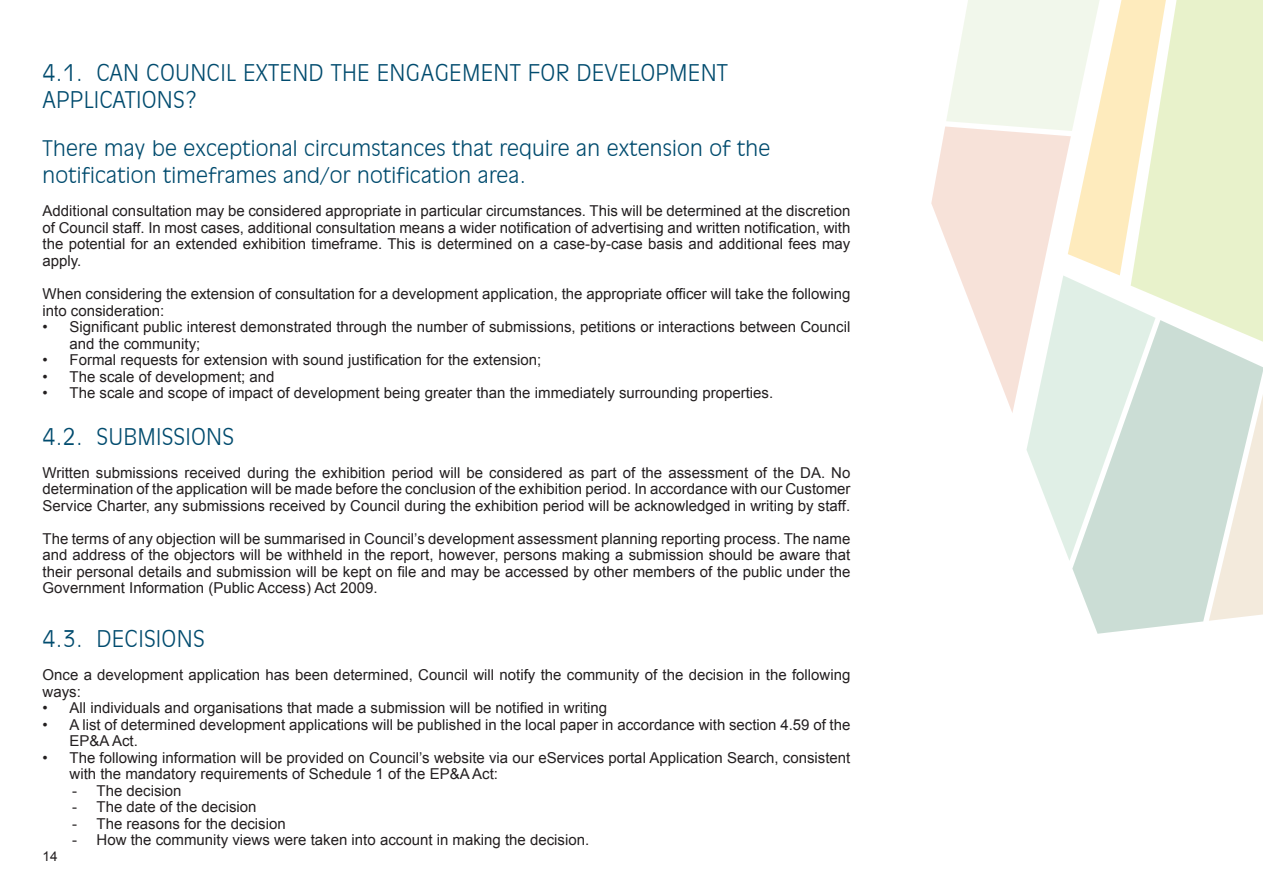
<style>
.page{position:relative;width:1263px;height:893px;background:#fff}
.page>*{position:absolute;margin:0;border:0;box-sizing:border-box;transform-origin:0 0}
.SUB_HEADINGS{font:300 22.5px/27px "Incised 901 BT";letter-spacing:.01em;color:#004b6e}
.SUB_HEADINGS-2{font:300 21px "Incised 901 BT";letter-spacing:.01em;color:#004b6e}
.COPY{font:15px/16.5px "Arial";color:#231f20}
.t1{font:13.5px "Arial";color:#231f20}
</style>
<div class="page">
<svg style="left:1072px;top:342px;width:191px;height:292px;background:#d2e1da"></svg>
<svg style="left:931px;top:0;width:235px;height:561px"></svg>
<svg style="left:1209px;top:394px;width:54px;height:227px;background:#e3e6dc"></svg>
<svg style="left:1131px;top:0;width:132px;height:342px;background:#ecf2d0"></svg>
<p class="SUB_HEADINGS" style="left:43px;top:59px;width:687px">4.1. CAN COUNCIL EXTEND THE ENGAGEMENT FOR DEVELOPMENT<br>APPLICATIONS?</p>
<p class="SUB_HEADINGS-2" style="left:43px;top:136px;width:729px">There may be exceptional circumstances that require an extension of the</p>
<p class="SUB_HEADINGS-2" style="left:43px;top:163px;width:485px">notification timeframes and/or notification area.</p>
<p class="COPY" style="left:43px;top:203px;width:809px;text-align:justify">Additional consultation may be considered appropriate in particular circumstances. This will be determined at the discretion of Council staff. In most cases, additional consultation means a wider notification of advertising and written notification, with the potential for an extended exhibition timeframe. This is determined on a case-by-case basis and additional fees may apply.</p>
<p class="COPY" style="left:43px;top:286px;width:809px">When considering the extension of consultation for a development application, the appropriate officer will take the following into consideration:</p>
<p class="COPY" style="left:70px;top:319px;width:782px;text-indent:-27px">• Significant public interest demonstrated through the number of submissions, petitions or interactions between Council and the community;</p>
<p class="COPY" style="left:43px;top:352px;width:500px">• Formal requests for extension with sound justification for the extension;</p>
<p class="COPY" style="left:43px;top:368px;width:234px">• The scale of development; and</p>
<p class="COPY" style="left:43px;top:385px;width:732px">• The scale and scope of impact of development being greater than the immediately surrounding properties.</p>
<p class="SUB_HEADINGS" style="left:43px;top:423px;width:193px">4.2. SUBMISSIONS</p>
<p class="COPY" style="left:43px;top:464px;width:809px;text-align:justify">Written submissions received during the exhibition period will be considered as part of the assessment of the DA. No determination of the application will be made before the conclusion of the exhibition period. In accordance with our Customer Service Charter, any submissions received by Council during the exhibition period will be acknowledged in writing by staff.</p>
<p class="COPY" style="left:43px;top:530px;width:809px;text-align:justify">The terms of any objection will be summarised in Council’s development assessment planning reporting process. The name and address of the objectors will be withheld in the report, however, persons making a submission should be aware that their personal details and submission will be kept on file and may be accessed by other members of the public under the Government Information (Public Access) Act 2009.</p>
<p class="SUB_HEADINGS" style="left:43px;top:626px;width:164px">4.3. DECISIONS</p>
<p class="COPY" style="left:43px;top:667px;width:809px">Once a development application has been determined, Council will notify the community of the decision in the following ways:</p>
<p class="COPY" style="left:43px;top:700px;width:566px">• All individuals and organisations that made a submission will be notified in writing</p>
<p class="COPY" style="left:70px;top:716px;width:782px;text-indent:-27px">• A list of determined development applications will be published in the local paper in accordance with section 4.59 of the<br>EP&amp;A Act.</p>
<p class="COPY" style="left:70px;top:749px;width:782px;text-indent:-27px">• The following information will be provided on Council’s website via our eServices portal Application Search, consistent with the mandatory requirements of Schedule 1 of the EP&amp;A Act:</p>
<p class="COPY" style="left:72px;top:782px;width:111px">- The decision</p>
<p class="COPY" style="left:72px;top:799px;width:186px">- The date of the decision</p>
<p class="COPY" style="left:72px;top:815px;width:215px">- The reasons for the decision</p>
<p class="COPY" style="left:72px;top:832px;width:518px">- How the community views were taken into account in making the decision.</p>
<p class="t1" style="left:43px;top:848px;width:17px">14</p>
</div>
